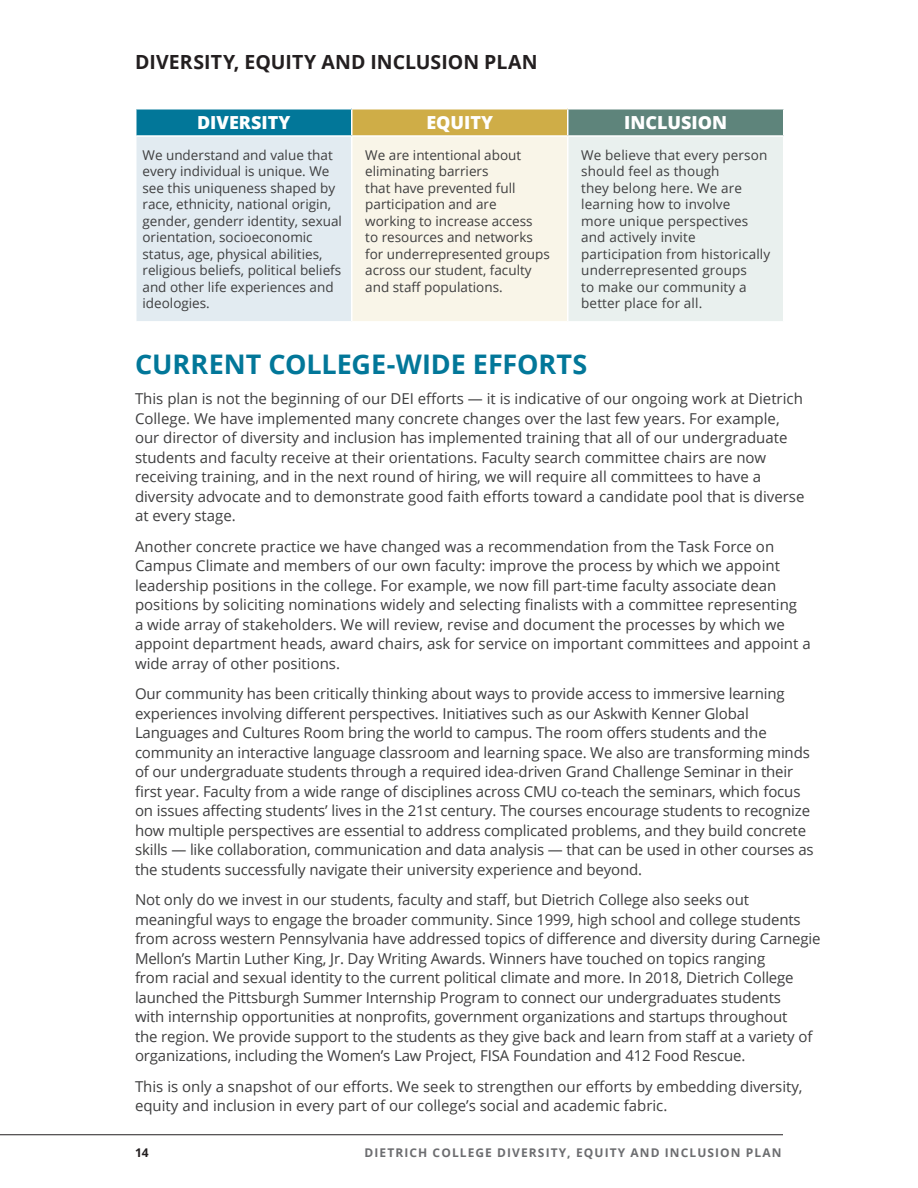
<style>
.page{position:relative;width:918px;height:1188px;background:#fff}
.page>*{position:absolute;margin:0;border:0;box-sizing:border-box;transform-origin:0 0}
.t1{font:700 27px "Open Sans";letter-spacing:-.005em;color:#027799}
.t2{font:700 19.5px "Open Sans";color:#231f20}
.t3{font:800 18px "Open Sans";color:#fff}
.t4{font:15px/19.5px "Open Sans";letter-spacing:-.01em;color:#3e3e3f}
.t5{font:13.5px/16.5px "Open Sans";color:#3e3e3f}
.t6{font:700 12px "Open Sans";letter-spacing:.09em;color:#6c6d70}
.t7{font:700 12px "Open Sans";color:#231f20}
</style>
<div class="page">
<hr style="left:0;top:1134px;width:783px;height:1px;background:#231f20">
<div style="left:136px;top:109px;width:216px;height:27px;background:#027799"></div>
<div style="left:352px;top:109px;width:216px;height:27px;background:#cfad47"></div>
<div style="left:568px;top:109px;width:216px;height:27px;background:#5e847b"></div>
<div style="left:136px;top:136px;width:216px;height:186px;background:#e2ebf1"></div>
<div style="left:352px;top:136px;width:216px;height:186px;background:#f9f5e8"></div>
<div style="left:568px;top:136px;width:216px;height:186px;background:#e9f0ee"></div>
<hr style="left:135px;top:108px;width:217px;height:2px;background:#fff">
<hr style="left:352px;top:108px;width:216px;height:2px;background:#fff">
<svg style="left:351px;top:109px;width:1px;height:26px"></svg>
<hr style="left:568px;top:108px;width:216px;height:2px;background:#fff">
<svg style="left:567px;top:109px;width:1px;height:26px"></svg>
<svg style="left:783px;top:109px;width:1px;height:26px"></svg>
<hr style="left:135px;top:135px;width:217px;height:2px;background:#fff">
<hr style="left:352px;top:135px;width:216px;height:2px;background:#fff">
<hr style="left:351px;top:137px;width:1px;height:184px;background:#fff">
<hr style="left:568px;top:135px;width:216px;height:2px;background:#fff">
<hr style="left:567px;top:137px;width:1px;height:184px;background:#fff">
<hr style="left:783px;top:137px;width:1px;height:184px;background:#fff">
<hr style="left:135px;top:321px;width:217px;height:2px;background:#fff">
<hr style="left:352px;top:321px;width:216px;height:2px;background:#fff">
<hr style="left:568px;top:321px;width:216px;height:2px;background:#fff">
<h2 class="t2" style="left:135px;top:48px;width:404px">DIVERSITY, EQUITY AND INCLUSION PLAN</h2>
<p class="t3" style="left:197px;top:109px;width:95px">DIVERSITY</p>
<p class="t3" style="left:426px;top:109px;width:68px">EQUITY</p>
<p class="t3" style="left:624px;top:109px;width:105px">INCLUSION</p>
<p class="t5" style="left:142px;top:146px;width:201px">We understand and value that every individual is unique. We see this uniqueness shaped by race, ethnicity, national origin, gender, genderr identity, sexual orientation, socioeconomic status, age, physical abilities, religious beliefs, political beliefs and other life experiences and ideologies.</p>
<p class="t5" style="left:365px;top:146px;width:186px">We are intentional about eliminating barriers<br>that have prevented full participation and are working to increase access<br>to resources and networks for underrepresented groups across our student, faculty and staff populations.</p>
<p class="t5" style="left:581px;top:146px;width:191px">We believe that every person should feel as though<br>they belong here. We are learning how to involve<br>more unique perspectives and actively invite participation from historically underrepresented groups<br>to make our community a better place for all.</p>
<h1 class="t1" style="left:135px;top:345px;width:454px">CURRENT COLLEGE-WIDE EFFORTS</h1>
<p class="t4" style="left:135px;top:389px;width:671px">This plan is not the beginning of our DEI efforts — it is indicative of our ongoing work at Dietrich College. We have implemented many concrete changes over the last few years. For example, our director of diversity and inclusion has implemented training that all of our undergraduate students and faculty receive at their orientations. Faculty search committee chairs are now receiving training, and in the next round of hiring, we will require all committees to have a diversity advocate and to demonstrate good faith efforts toward a candidate pool that is diverse at every stage.</p>
<p class="t4" style="left:135px;top:536px;width:677px">Another concrete practice we have changed was a recommendation from the Task Force on Campus Climate and members of our own faculty: improve the process by which we appoint leadership positions in the college. For example, we now fill part-time faculty associate dean positions by soliciting nominations widely and selecting finalists with a committee representing<br>a wide array of stakeholders. We will review, revise and document the processes by which we appoint department heads, award chairs, ask for service on important committees and appoint a wide array of other positions.</p>
<p class="t4" style="left:135px;top:684px;width:680px">Our community has been critically thinking about ways to provide access to immersive learning experiences involving different perspectives. Initiatives such as our Askwith Kenner Global Languages and Cultures Room bring the world to campus. The room offers students and the community an interactive language classroom and learning space. We also are transforming minds of our undergraduate students through a required idea-driven Grand Challenge Seminar in their first year. Faculty from a wide range of disciplines across CMU co-teach the seminars, which focus on issues affecting students’ lives in the 21st century. The courses encourage students to recognize how multiple perspectives are essential to address complicated problems, and they build concrete skills — like collaboration, communication and data analysis — that can be used in other courses as the students successfully navigate their university experience and beyond.</p>
<p class="t4" style="left:135px;top:890px;width:687px">Not only do we invest in our students, faculty and staff, but Dietrich College also seeks out meaningful ways to engage the broader community. Since 1999, high school and college students from across western Pennsylvania have addressed topics of difference and diversity during Carnegie Mellon’s Martin Luther King, Jr. Day Writing Awards. Winners have touched on topics ranging<br>from racial and sexual identity to the current political climate and more. In 2018, Dietrich College launched the Pittsburgh Summer Internship Program to connect our undergraduates students<br>with internship opportunities at nonprofits, government organizations and startups throughout<br>the region. We provide support to the students as they give back and learn from staff at a variety of organizations, including the Women’s Law Project, FISA Foundation and 412 Food Rescue.</p>
<p class="t4" style="left:135px;top:1076px;width:669px">This is only a snapshot of our efforts. We seek to strengthen our efforts by embedding diversity, equity and inclusion in every part of our college’s social and academic fabric.</p>
<p class="t7" style="left:135px;top:1144px;width:15px">14</p>
<p class="t6" style="left:365px;top:1144px;width:418px">DIETRICH COLLEGE DIVERSITY, EQUITY AND INCLUSION PLAN</p>
</div>
